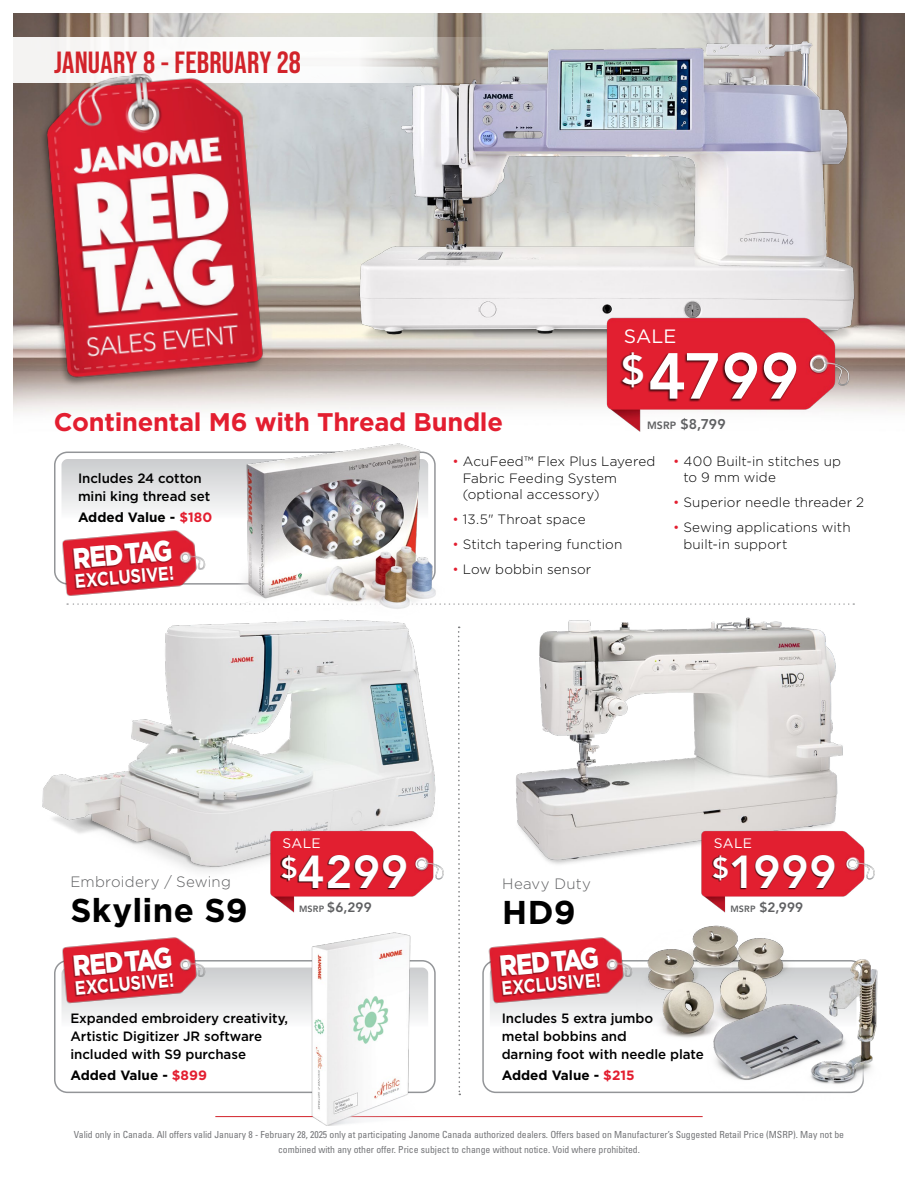
<style>
.page{position:relative;width:918px;height:1188px;background:#fff}
.page>*{position:absolute;margin:0;border:0;box-sizing:border-box;transform-origin:0 0}
.t1{font:800 64.35px "Avenir LT Std";color:#fff}
.t2{font:800 45.9px "Avenir LT Std";letter-spacing:.02em;color:#fff}
.t3{font:700 33px "Gotham";letter-spacing:.01em;color:#000}
.t4{font:700 30.6px "Bebas Neue Pro";letter-spacing:.01em;color:#d2232a}
.t5{font:900 29.1px "Gotham";color:#fff;scale:.84 1}
.t6{font:700 25.5px "Gotham";letter-spacing:-.01em;color:#e31e30}
.t7{font:700 19.35px "Gotham";color:#fff;scale:.84 1}
.t8{font:19.35px "Gotham";color:#fff}
.t9{font:300 15px "Gotham";letter-spacing:.02em;color:#5f6062}
.t10{font:800 14.1px "Avenir LT Std";color:#5f6062}
.t11{font:13.8px "Gotham";letter-spacing:.02em;color:#fff}
.t12{font:300 13.5px/16.5px "Gotham";letter-spacing:.01em;color:#000}
.t13{font:500 13.5px/18px "Gotham";letter-spacing:-.005em;color:#000}
.t14{font:700 13.5px "Gotham";color:#000}
.t15{font:800 13.5px "Avenir LT Std";letter-spacing:.01em;color:#5f6062}
.t16{font:condensed 9.75px/15px "Univers LT Std";letter-spacing:-.005em;color:#757679;text-align:center}
.s1{font-size:10.5px}
.s2{color:#e31e30}
.s3{font-size:9px}
</style>
<div class="page">
<img style="left:14px;top:14px;width:890px;height:399px">
<img style="left:516px;top:603px;width:339px;height:261px">
<img style="left:42px;top:603px;width:418px;height:269px">
<svg style="left:63px;top:461px;width:170px;height:49px;background:#dfe1e2"></svg>
<div style="left:54px;top:452px;width:382px;height:133px;border:8px solid #fff;border-radius:10px"></div>
<img style="left:57px;top:524px;width:154px;height:72px">
<div style="left:72px;top:540px;width:102px;height:49px;background:#000;opacity:.35"></div>
<svg style="left:67px;top:603px;width:787px;height:2px"></svg>
<div style="left:0;top:37px;width:540px;height:46px;background:#fff"></div>
<img style="left:27px;top:58px;width:253px;height:341px">
<img style="left:345px;top:20px;width:523px;height:343px">
<img style="left:598px;top:312px;width:265px;height:120px">
<div style="left:619px;top:352px;width:178px;height:50px;background:#000;opacity:.75"></div>
<svg style="left:491px;top:1009px;width:129px;height:10px"></svg>
<div style="left:482px;top:960px;width:382px;height:133px;border:8px solid #fff;border-radius:10px"></div>
<svg style="left:63px;top:969px;width:234px;height:50px"></svg>
<div style="left:54px;top:960px;width:382px;height:133px;border:8px solid #fff;border-radius:10px"></div>
<div style="left:54px;top:960px;width:382px;height:133px;border:2px solid #939598;border-radius:13px"></div>
<svg style="left:457px;top:627px;width:4px;height:294px"></svg>
<img style="left:57px;top:937px;width:154px;height:72px">
<div style="left:72px;top:948px;width:102px;height:49px;background:#000;opacity:.35"></div>
<img style="left:484px;top:937px;width:136px;height:72px">
<div style="left:499px;top:948px;width:101px;height:49px;background:#000;opacity:.35"></div>
<img style="left:264px;top:826px;width:189px;height:87px">
<div style="left:280px;top:855px;width:126px;height:35px;background:#000;opacity:.75"></div>
<img style="left:696px;top:826px;width:179px;height:87px">
<div style="left:711px;top:855px;width:124px;height:35px;background:#000;opacity:.75"></div>
<img style="left:233px;top:443px;width:220px;height:187px">
<img style="left:620px;top:925px;width:156px;height:113px">
<img style="left:701px;top:942px;width:177px;height:152px">
<hr style="left:215px;top:1116px;width:488px;height:1px;background:#d2232a">
<img style="left:297px;top:923px;width:168px;height:203px">
<h3 class="t4" style="left:54px;top:45px;width:249px">JANUARY 8 - FEBRUARY 28</h3>
<h3 class="t6" style="left:54px;top:405px;width:451px">Continental M6 with Thread Bundle</h3>
<h3 class="t8" style="left:624px;top:323px;width:54px">SALE</h3>
<h1 class="t1" style="left:621px;top:338px;width:179px"><sup>$</sup>4799</h1>
<h3 class="t10" style="left:647px;top:416px;width:80px"><span class="s1">MSRP</span> $8,799</h3>
<h3 class="t13" style="left:78px;top:469px;width:134px">Includes 24 cotton mini king thread set</h3>
<h3 class="t14" style="left:78px;top:508px;width:136px">Added Value - <span class="s2">$180</span></h3>
<h3 class="t5" style="left:71px;top:539px;width:120px;rotate:-5deg">RED TAG</h3>
<h3 class="t7" style="left:74px;top:568px;width:120px;rotate:-5deg">EXCLUSIVE!</h3>
<h3 class="t12" style="left:463px;top:453px;width:194px;text-indent:-10px"><span class="s2">•</span> AcuFeed™ Flex Plus Layered<br>Fabric Feeding System (optional accessory)</h3>
<h3 class="t12" style="left:453px;top:511px;width:135px"><span class="s2">•</span> 13.5" Throat space</h3>
<h3 class="t12" style="left:453px;top:535px;width:171px"><span class="s2">•</span> Stitch tapering function</h3>
<h3 class="t12" style="left:453px;top:560px;width:140px"><span class="s2">•</span> Low bobbin sensor</h3>
<h3 class="t12" style="left:683px;top:453px;width:159px;text-indent:-10px"><span class="s2">•</span> 400 Built-in stitches up to 9 mm wide</h3>
<h3 class="t12" style="left:673px;top:494px;width:193px"><span class="s2">•</span> Superior needle threader 2</h3>
<h3 class="t12" style="left:683px;top:519px;width:169px;text-indent:-10px"><span class="s2">•</span> Sewing applications with built-in support</h3>
<h3 class="t9" style="left:70px;top:872px;width:162px">Embroidery / Sewing</h3>
<h3 class="t3" style="left:70px;top:889px;width:179px">Skyline S9</h3>
<h3 class="t5" style="left:71px;top:946px;width:120px;rotate:-5deg">RED TAG</h3>
<h3 class="t7" style="left:74px;top:975px;width:120px;rotate:-5deg">EXCLUSIVE!</h3>
<h3 class="t11" style="left:283px;top:835px;width:40px">SALE</h3>
<h2 class="t2" style="left:281px;top:845px;width:129px"><sup>$</sup>4299</h2>
<h3 class="t15" style="left:299px;top:900px;width:74px"><span class="s3">MSRP</span> $6,299</h3>
<h3 class="t13" style="left:70px;top:1009px;width:219px">Expanded embroidery creativity,<br>Artistic Digitizer JR software included with S9 purchase</h3>
<h3 class="t14" style="left:70px;top:1066px;width:138px">Added Value - <span class="s2">$899</span></h3>
<h3 class="t9" style="left:502px;top:874px;width:90px">Heavy Duty</h3>
<h3 class="t3" style="left:502px;top:890px;width:75px">HD9</h3>
<h3 class="t5" style="left:498px;top:946px;width:120px;rotate:-5deg">RED TAG</h3>
<h3 class="t7" style="left:501px;top:975px;width:120px;rotate:-5deg">EXCLUSIVE!</h3>
<h3 class="t13" style="left:502px;top:1009px;width:203px">Includes 5 extra jumbo<br>metal bobbins and<br>darning foot with needle plate</h3>
<h3 class="t14" style="left:502px;top:1066px;width:134px">Added Value - <span class="s2">$215</span></h3>
<h3 class="t11" style="left:714px;top:835px;width:40px">SALE</h3>
<h2 class="t2" style="left:712px;top:845px;width:126px"><sup>$</sup>1999</h2>
<h3 class="t15" style="left:730px;top:900px;width:74px"><span class="s3">MSRP</span> $2,999</h3>
<p class="t16" style="left:74px;top:1127px;width:772px">Valid only in Canada. All offers valid January 8 - February 28, 2025 only at participating Janome Canada authorized dealers. Offers based on Manufacturer’s Suggested Retail Price (MSRP). May not be combined with any other offer. Price subject to change without notice. Void where prohibited.</p>
</div>
